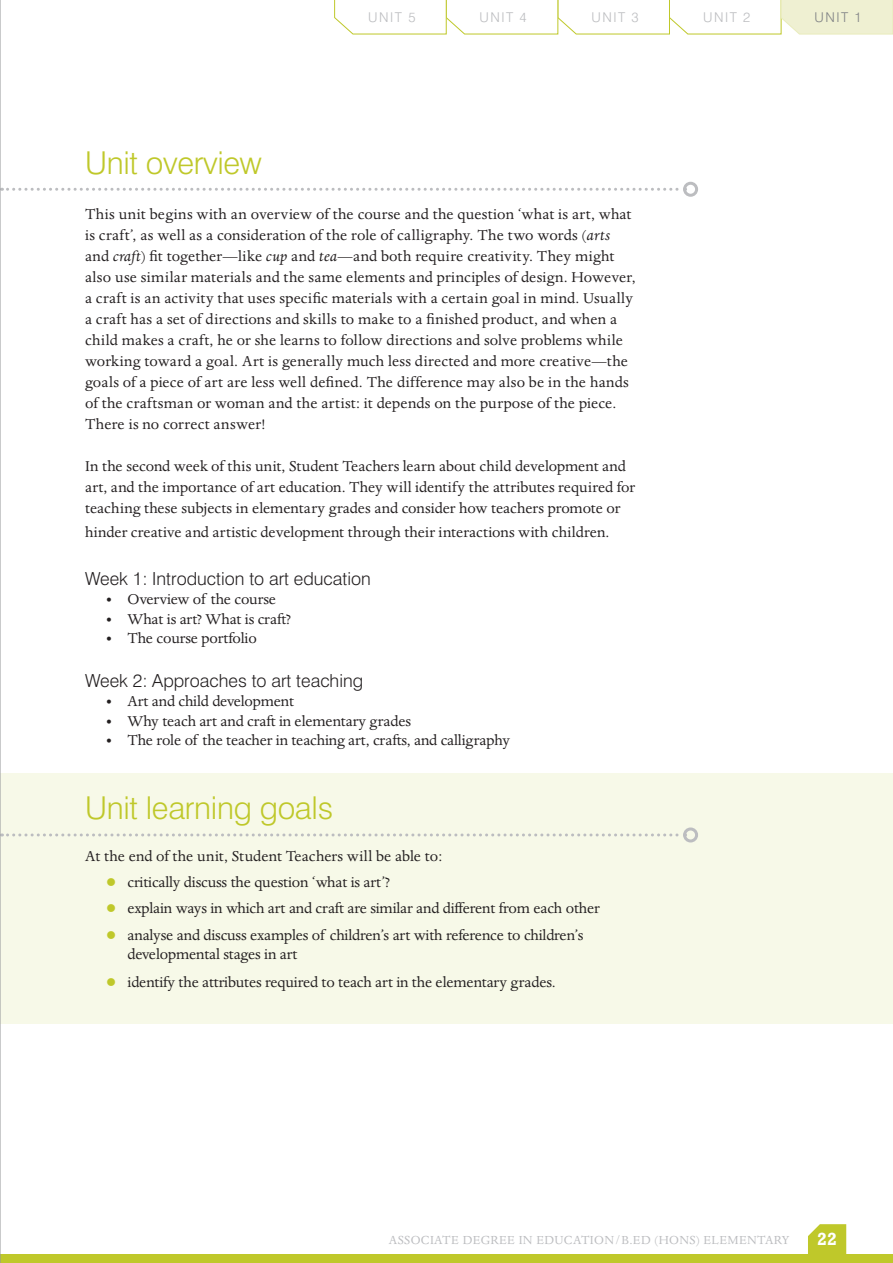
<style>
.page{position:relative;width:893px;height:1263px;background:#fff}
.page>*{position:absolute;margin:0;border:0;box-sizing:border-box;transform-origin:0 0}
.Paragraph{font:300 31.5px "Swiss 721 BT";letter-spacing:-.01em;color:#bfc82a}
.Paragraph-2{font:300 18px "Swiss 721 BT";color:#231f20}
.t1{font:700 18px "Rockwell";color:#fff}
.Paragraph-3{font:16.5px/21px "Dante";color:#231f20}
.t2{font:13.5px "Dante";letter-spacing:.025em;color:#bcbdc0}
.t3{font:300 13.5px "Swiss 721 BT";letter-spacing:.115em;color:#bcbdc0}
.t4{font:300 13.5px "Swiss 721 BT";color:#808285}
.s1{font-style:italic}
.s2{color:#bfc82a}
</style>
<div class="page">
<svg style="left:808px;top:1224px;width:38px;height:30px"></svg>
<div style="left:0;top:1254px;width:893px;height:9px;background:#bfc82a"></div>
<svg style="left:334px;top:0;width:559px;height:35px"></svg>
<div style="left:0;top:774px;width:893px;height:250px;background:#f7f9e8"></div>
<svg style="left:2px;top:188px;width:677px;height:3px"></svg>
<div style="left:683px;top:182px;width:15px;height:15px;border:3px solid #bcbdc0;border-radius:50%"></div>
<svg style="left:2px;top:833px;width:677px;height:3px"></svg>
<div style="left:683px;top:827px;width:15px;height:15px;border:3px solid #bcbdc0;border-radius:50%"></div>
<hr style="left:0;top:0;width:1px;height:1263px;background:#939598">
<p class="t3" style="left:368px;top:9px;width:49px">UNIT 5</p>
<p class="t3" style="left:479px;top:9px;width:49px">UNIT 4</p>
<p class="t3" style="left:591px;top:9px;width:49px">UNIT 3</p>
<p class="t3" style="left:703px;top:9px;width:49px">UNIT 2</p>
<p class="t4" style="left:814px;top:9px;width:49px">UNIT 1</p>
<p class="Paragraph" style="left:85px;top:143px;width:178px">Unit overview</p>
<p class="Paragraph-3" style="left:85px;top:204px;width:552px">This unit begins with an overview of the course and the question ‘what is art, what is craft’, as well as a consideration of the role of calligraphy. The two words (<span class="s1">arts </span>and <span class="s1">craft</span>) fit together—like <span class="s1">cup</span> and <span class="s1">tea</span>—and both require creativity. They might also use similar materials and the same elements and principles of design. However, a craft is an activity that uses specific materials with a certain goal in mind. Usually a craft has a set of directions and skills to make to a finished product, and when a child makes a craft, he or she learns to follow directions and solve problems while working toward a goal. Art is generally much less directed and more creative—the goals of a piece of art are less well defined. The difference may also be in the hands of the craftsman or woman and the artist: it depends on the purpose of the piece.<br>There is no correct answer!</p>
<p class="Paragraph-3" style="left:85px;top:456px;width:552px">In the second week of this unit, Student Teachers learn about child development and art, and the importance of art education. They will identify the attributes required for teaching these subjects in elementary grades and consider how teachers promote or</p>
<p class="Paragraph-3" style="left:85px;top:522px;width:526px">hinder creative and artistic development through their interactions with children.</p>
<p class="Paragraph-2" style="left:85px;top:567px;width:287px">Week 1: Introduction to art education</p>
<p class="Paragraph-3" style="left:106px;top:589px;width:171px">• Overview of the course</p>
<p class="Paragraph-3" style="left:106px;top:609px;width:186px">• What is art? What is craft?</p>
<p class="Paragraph-3" style="left:106px;top:628px;width:152px">• The course portfolio</p>
<p class="Paragraph-2" style="left:85px;top:669px;width:280px">Week 2: Approaches to art teaching</p>
<p class="Paragraph-3" style="left:106px;top:691px;width:189px">• Art and child development</p>
<p class="Paragraph-3" style="left:106px;top:711px;width:306px">• Why teach art and craft in elementary grades</p>
<p class="Paragraph-3" style="left:106px;top:730px;width:405px">• The role of the teacher in teaching art, crafts, and calligraphy</p>
<p class="Paragraph" style="left:85px;top:788px;width:250px">Unit learning goals</p>
<p class="Paragraph-3" style="left:85px;top:846px;width:359px">At the end of the unit, Student Teachers will be able to:</p>
<p class="Paragraph-3" style="left:106px;top:872px;width:285px"><span class="s2">●</span> critically discuss the question ‘what is art’?</p>
<p class="Paragraph-3" style="left:106px;top:898px;width:495px"><span class="s2">●</span> explain ways in which art and craft are similar and different from each other</p>
<p class="Paragraph-3" style="left:128px;top:925px;width:457px;line-height:19.5px;text-indent:-21px"><span class="s2">●</span> analyse and discuss examples of children’s art with reference to children’s developmental stages in art</p>
<p class="Paragraph-3" style="left:106px;top:972px;width:451px"><span class="s2">●</span> identify the attributes required to teach art in the elementary grades.</p>
<p class="t2" style="left:389px;top:1232px;width:402px">ASSOCIATE DEGREE IN EDUCATION/B.ED (HONS) ELEMENTARY</p>
<p class="t1" style="left:817px;top:1228px;width:22px">22</p>
</div>
